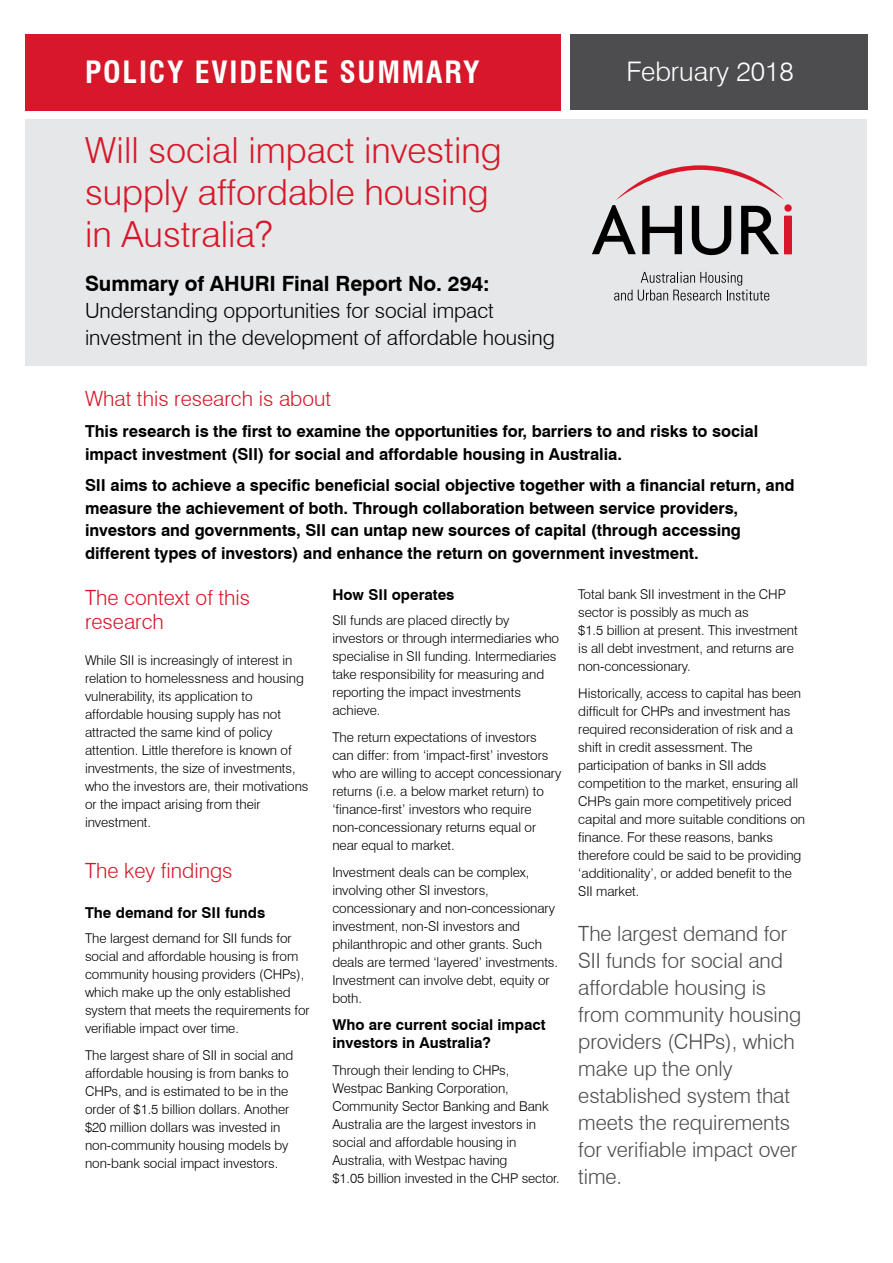
<style>
.page{position:relative;width:893px;height:1263px;background:#fff}
.page>*{position:absolute;margin:0;border:0;box-sizing:border-box;transform-origin:0 0}
.Section_heading{font:300 36px/42px "Swiss 721 BT";color:#d7182a}
.Body_copy{font:700 condensed 30px "Swiss 721 BT";letter-spacing:.06em;color:#fff}
.Section_heading-2{font:300 27px "Swiss 721 BT";color:#fff}
.t1{font:300 21px/27px "Swiss 721 BT";letter-spacing:-.005em;color:#4d4d4f}
.Bold{font:300 21px/27px "Swiss 721 BT";letter-spacing:-.005em;color:#000}
.Subhead_1{font:300 21px/24px "Swiss 721 BT";color:#d7182a}
.Introduction{font:700 16.5px/22.5px "Swiss 721 BT";letter-spacing:-.005em;color:#000}
.Body_copy-2{font:700 15px/18px "Swiss 721 BT";color:#000}
.Subhead_2{font:700 15px "Swiss 721 BT";color:#000}
.Body_copy-3{font:300 13.5px/18px "Swiss 721 BT";letter-spacing:-.005em;color:#000}
.s1{font-weight:700}
</style>
<div class="page">
<div style="left:26px;top:119px;width:841px;height:247px;background:#e6e7e8"></div>
<div style="left:26px;top:34px;width:535px;height:77px;background:#d7182a"></div>
<div style="left:570px;top:35px;width:297px;height:75px;background:#4d4d4f"></div>
<svg style="left:592px;top:165px;width:200px;height:90px"></svg>
<svg style="left:614px;top:272px;width:155px;height:29px"></svg>
<p class="Body_copy" style="left:85px;top:54px;width:396px">POLICY EVIDENCE SUMMARY</p>
<p class="Section_heading" style="left:85px;top:129px;width:418px">Will social impact investing supply affordable housing in Australia?</p>
<p class="Bold" style="left:85px;top:270px;width:471px"><span class="s1">Summary of AHURI Final Report No. 294:<br></span>Understanding opportunities for social impact investment in the development of affordable housing</p>
<p class="Section_heading-2" style="left:626px;top:55px;width:169px">February 2018</p>
<p class="Subhead_1" style="left:85px;top:386px;width:248px">What this research is about</p>
<p class="Introduction" style="left:85px;top:419px;width:675px">This research is the first to examine the opportunities for, barriers to and risks to social impact investment (SII) for social and affordable housing in Australia.</p>
<p class="Introduction" style="left:85px;top:473px;width:711px">SII aims to achieve a specific beneficial social objective together with a financial return, and measure the achievement of both. Through collaboration between service providers, investors and governments, SII can untap new sources of capital (through accessing different types of investors) and enhance the return on government investment.</p>
<p class="Subhead_1" style="left:85px;top:585px;width:167px">The context of this research</p>
<p class="Body_copy-3" style="left:85px;top:651px;width:225px">While SII is increasingly of interest in relation to homelessness and housing vulnerability, its application to affordable housing supply has not attracted the same kind of policy attention. Little therefore is known of investments, the size of investments, who the investors are, their motivations or the impact arising from their investment.</p>
<p class="Subhead_1" style="left:85px;top:858px;width:149px">The key findings</p>
<p class="Subhead_2" style="left:85px;top:902px;width:182px">The demand for SII funds</p>
<p class="Body_copy-3" style="left:85px;top:929px;width:226px">The largest demand for SII funds for social and affordable housing is from community housing providers (CHPs), which make up the only established system that meets the requirements for verifiable impact over time.</p>
<p class="Body_copy-3" style="left:85px;top:1046px;width:210px">The largest share of SII in social and affordable housing is from banks to CHPs, and is estimated to be in the order of $1.5 billion dollars. Another $20 million dollars was invested in non-community housing models by non-bank social impact investors.</p>
<p class="Subhead_2" style="left:332px;top:585px;width:124px">How SII operates</p>
<p class="Body_copy-3" style="left:332px;top:611px;width:228px">SII funds are placed directly by investors or through intermediaries who specialise in SII funding. Intermediaries take responsibility for measuring and reporting the impact investments achieve.</p>
<p class="Body_copy-3" style="left:332px;top:728px;width:230px">The return expectations of investors can differ: from ‘impact-first’ investors who are willing to accept concessionary returns (i.e. a below market return) to ‘finance-first’ investors who require non-concessionary returns equal or near equal to market.</p>
<p class="Body_copy-3" style="left:332px;top:863px;width:227px">Investment deals can be complex, involving other SI investors, concessionary and non-concessionary investment, non-SI investors and philanthropic and other grants. Such deals are termed ‘layered’ investments.<br>Investment can involve debt, equity or both.</p>
<p class="Body_copy-2" style="left:332px;top:1015px;width:215px">Who are current social impact investors in Australia?</p>
<p class="Body_copy-3" style="left:332px;top:1061px;width:229px">Through their lending to CHPs, Westpac Banking Corporation, Community Sector Banking and Bank Australia are the largest investors in social and affordable housing in Australia, with Westpac having<br>$1.05 billion invested in the CHP sector.</p>
<p class="Body_copy-3" style="left:578px;top:585px;width:221px">Total bank SII investment in the CHP sector is possibly as much as<br>$1.5 billion at present. This investment is all debt investment, and returns are non-concessionary.</p>
<p class="Body_copy-3" style="left:578px;top:684px;width:228px">Historically, access to capital has been difficult for CHPs and investment has required reconsideration of risk and a shift in credit assessment. The participation of banks in SII adds competition to the market, ensuring all CHPs gain more competitively priced capital and more suitable conditions on finance. For these reasons, banks therefore could be said to be providing ‘additionality’, or added benefit to the SII market.</p>
<p class="t1" style="left:578px;top:920px;width:224px">The largest demand for<br>SII funds for social and affordable housing is from community housing providers (CHPs), which make up the only established system that meets the requirements for verifiable impact over time.</p>
</div>
